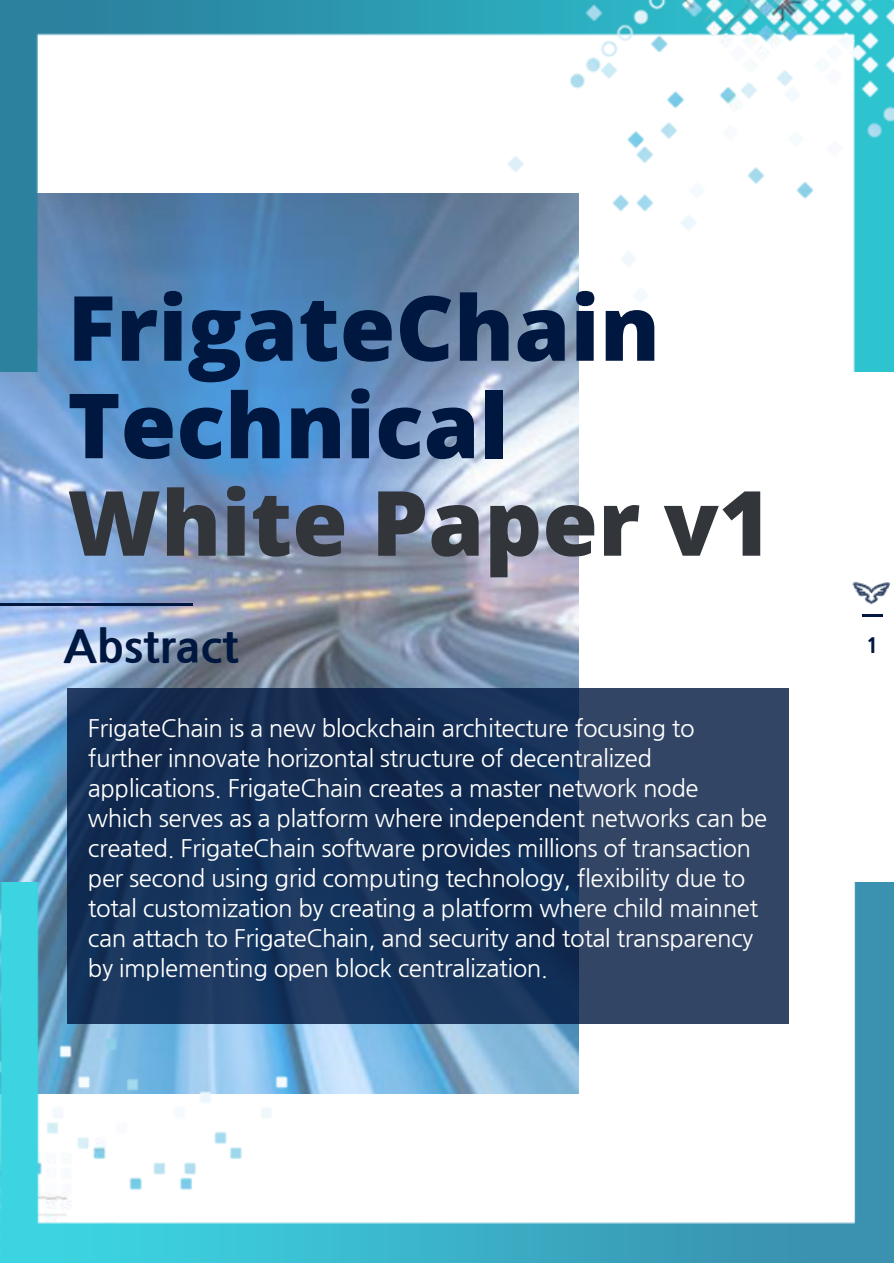
<style>
.page{position:relative;width:894px;height:1263px;background:#fff}
.page>*{position:absolute;margin:0;border:0;box-sizing:border-box;transform-origin:0 0}
.t1{font:800 90px/97.4px "Open Sans";color:#00173f}
.t2{font:800 90px "Open Sans";color:#32353a}
.t3{font:800 45px "Nanum Gothic";color:#00173f}
.t4{font:24px/30px "Nanum Gothic";letter-spacing:-.02em;color:#fff}
.t5{font:800 21px "Nanum Gothic";color:#00173f}
</style>
<div class="page">
<img style="left:0;top:371px;width:578px;height:511px">
<img style="left:0;top:0;width:894px;height:371px">
<img style="left:506px;top:0;width:388px;height:302px">
<img style="left:852px;top:582px;width:39px;height:23px">
<img style="left:0;top:882px;width:894px;height:380px">
<img style="left:0;top:603px;width:192px;height:2px">
<hr style="left:862px;top:614px;width:20px;height:2px;background:#00173f">
<svg style="left:67px;top:688px;width:721px;height:335px;background:#1e365b"></svg>
<h1 class="t1" style="left:67px;top:274px;width:594px">FrigateChain<br>Technical</h1>
<h1 class="t2" style="left:67px;top:454px;width:705px">White Paper v1</h1>
<h2 class="t3" style="left:64px;top:622px;width:176px">Abstract</h2>
<p class="t4" style="left:88px;top:713px;width:681px">FrigateChain is a new blockchain architecture focusing to further innovate horizontal structure of decentralized applications. FrigateChain creates a master network node which serves as a platform where independent networks can be created. FrigateChain software provides millions of transaction per second using grid computing technology, flexibility due to total customization by creating a platform where child mainnet can attach to FrigateChain, and security and total transparency by implementing open block centralization.</p>
<p class="t5" style="left:866px;top:633px;width:14px">1</p>
</div>
